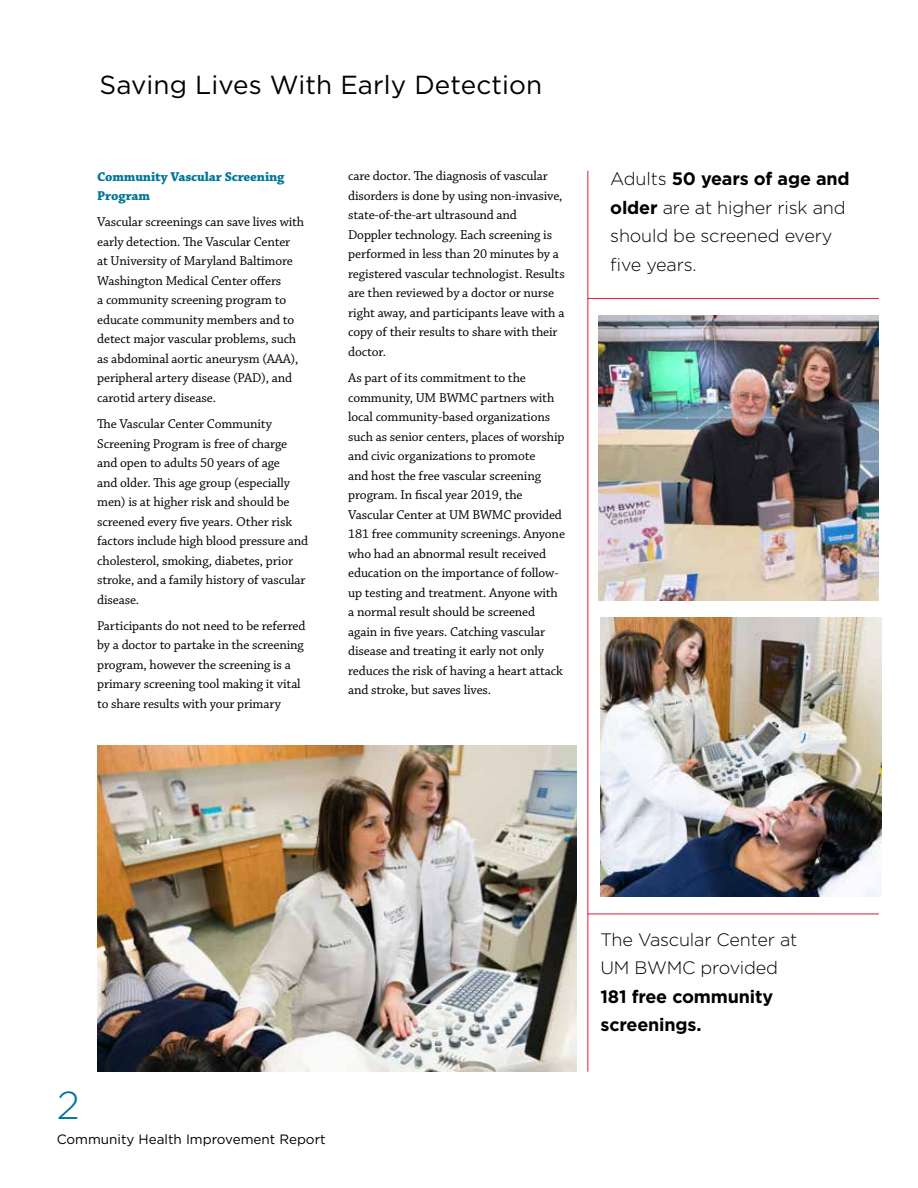
<style>
.page{position:relative;width:918px;height:1188px;background:#fff}
.page>*{position:absolute;margin:0;border:0;box-sizing:border-box;transform-origin:0 0}
.t1{font:300 39px "Gotham";color:#007698}
.t2{font:26.1px "Gotham";letter-spacing:.005em;color:#000}
.t3{font:300 18px/28.5px "Gotham";letter-spacing:-.01em;color:#000}
.t4{font:700 18px/28.5px "Gotham";letter-spacing:-.01em;color:#000}
.t5{font:13.5px/19.5px "Chaparral Pro";letter-spacing:-.01em;color:#000}
.t6{font:700 13.5px/19.5px "Chaparral Pro";letter-spacing:-.01em;color:#007698}
.t7{font:13.5px "Gotham";color:#000}
.s1{font-weight:700}
</style>
<div class="page">
<img style="left:97px;top:746px;width:480px;height:325px">
<img style="left:598px;top:315px;width:281px;height:285px">
<img style="left:600px;top:617px;width:281px;height:279px">
<hr style="left:587px;top:298px;width:292px;height:1px;background:#e31837">
<hr style="left:587px;top:914px;width:292px;height:1px;background:#e31837">
<hr style="left:587px;top:171px;width:1px;height:901px;background:#e31837">
<h2 class="t2" style="left:100px;top:68px;width:444px">Saving Lives With Early Detection</h2>
<p class="t6" style="left:97px;top:167px;width:189px">Community Vascular Screening<br>Program</p>
<p class="t5" style="left:97px;top:213px;width:209px">Vascular screenings can save lives with early detection. The Vascular Center at University of Maryland Baltimore Washington Medical Center offers<br>a community screening program to educate community members and to detect major vascular problems, such as abdominal aortic aneurysm (AAA), peripheral artery disease (PAD), and carotid artery disease.</p>
<p class="t5" style="left:97px;top:415px;width:213px">The Vascular Center Community Screening Program is free of charge and open to adults 50 years of age<br>and older. This age group (especially men) is at higher risk and should be screened every five years. Other risk factors include high blood pressure and cholesterol, smoking, diabetes, prior stroke, and a family history of vascular disease.</p>
<p class="t5" style="left:97px;top:616px;width:210px">Participants do not need to be referred by a doctor to partake in the screening program, however the screening is a primary screening tool making it vital to share results with your primary</p>
<p class="t5" style="left:348px;top:167px;width:218px">care doctor. The diagnosis of vascular disorders is done by using non-invasive, state-of-the-art ultrasound and<br>Doppler technology. Each screening is performed in less than 20 minutes by a registered vascular technologist. Results are then reviewed by a doctor or nurse right away, and participants leave with a copy of their results to share with their doctor.</p>
<p class="t5" style="left:348px;top:369px;width:218px">As part of its commitment to the community, UM BWMC partners with local community-based organizations such as senior centers, places of worship and civic organizations to promote<br>and host the free vascular screening program. In fiscal year 2019, the Vascular Center at UM BWMC provided 181 free community screenings. Anyone who had an abnormal result received education on the importance of follow&shy;up testing and treatment. Anyone with a normal result should be screened again in five years. Catching vascular disease and treating it early not only reduces the risk of having a heart attack and stroke, but saves lives.</p>
<h3 class="t3" style="left:610px;top:164px;width:241px">Adults <span class="s1">50 years of age and older</span> are at higher risk and should be screened every five years.</h3>
<h1 class="t1" style="left:57px;top:1081px;width:25px">2</h1>
<p class="t7" style="left:57px;top:1130px;width:270px">Community Health Improvement Report</p>
<h3 class="t3" style="left:600px;top:925px;width:198px">The Vascular Center at<br>UM BWMC provided</h3>
<h3 class="t4" style="left:600px;top:982px;width:174px">181 free community screenings.</h3>
</div>
